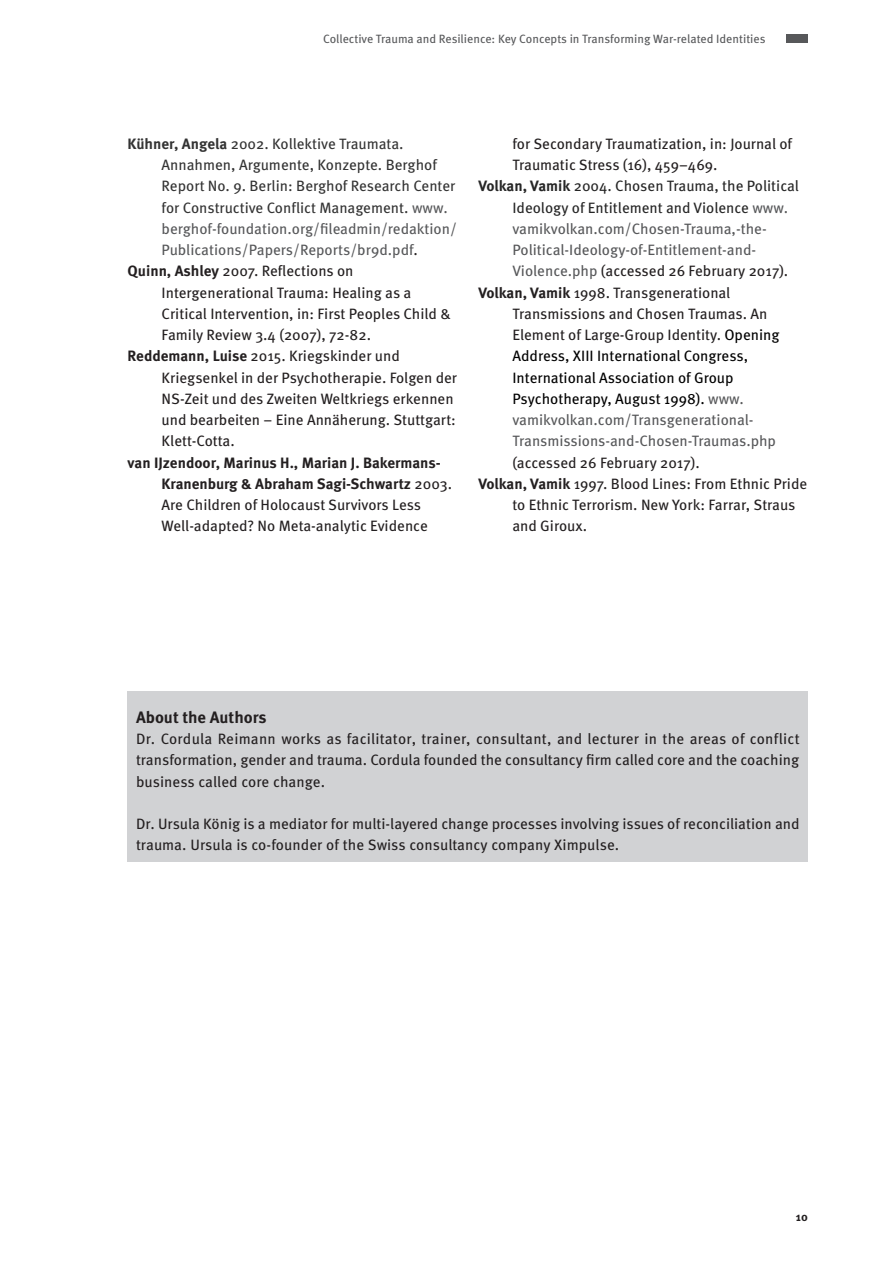
<style>
.page{position:relative;width:893px;height:1263px;background:#fff}
.page>*{position:absolute;margin:0;border:0;box-sizing:border-box;transform-origin:0 0}
.t1{font:700 16.5px "Meta Pro";color:#231f20}
.t2{font:15px/21.3px "Meta Pro";color:#231f20}
.t3{font:15px "Meta Pro";color:#57585a}
.t4{font:15px "Meta Pro";color:#333}
.t5{font:15px "Meta Pro";color:#000}
.t6{font:15px "Meta Pro";color:#262626}
.t7{font:12px "Meta Pro";color:#57585a}
.t8{font:700 12px "Meta Pro";color:#231f20}
.s1{font-weight:700}
.s2{color:#57585a}
.s3{color:#231f20}
.s4{color:#000}
</style>
<div class="page">
<div style="left:787px;top:34px;width:21px;height:9px;background:#57585a"></div>
<div style="left:128px;top:691px;width:680px;height:170px;background:#d1d2d4"></div>
<p class="t7" style="left:323px;top:29px;width:444px">Collective Trauma and Resilience: Key Concepts in Transforming War-related Identities</p>
<p class="t4" style="left:128px;top:132px;width:277px"><span class="s1">Kühner, Angela</span> 2002. Kollektive Traumata.</p>
<p class="t4" style="left:162px;top:153px;width:277px">Annahmen, Argumente, Konzepte. Berghof</p>
<p class="t4" style="left:162px;top:175px;width:295px">Report No. 9. Berlin: Berghof Research Center</p>
<p class="t4" style="left:162px;top:196px;width:288px">for Constructive Conflict Management. <span class="s2">www.</span></p>
<p class="t3" style="left:162px;top:217px;width:297px">berghof-foundation.org/fileadmin/redaktion/</p>
<p class="t3" style="left:162px;top:238px;width:258px">Publications/Papers/Reports/br9d.pdf<span class="s3">.</span></p>
<p class="t2" style="left:128px;top:259px;width:227px"><span class="s1">Quinn, Ashley</span> 2007. Reflections on</p>
<p class="t2" style="left:162px;top:281px;width:251px">Intergenerational Trauma: Healing as a</p>
<p class="t2" style="left:162px;top:302px;width:291px">Critical Intervention, in: First Peoples Child &amp;</p>
<p class="t2" style="left:162px;top:323px;width:211px">Family Review 3.4 (2007), 72-82.</p>
<p class="t2" style="left:128px;top:345px;width:274px"><span class="s1">Reddemann, Luise</span> 2015. Kriegskinder und</p>
<p class="t2" style="left:162px;top:366px;width:297px">Kriegsenkel in der Psychotherapie. Folgen der</p>
<p class="t2" style="left:162px;top:387px;width:294px">NS-Zeit und des Zweiten Weltkriegs erkennen</p>
<p class="t2" style="left:162px;top:408px;width:296px">und bearbeiten – Eine Annäherung. Stuttgart:</p>
<p class="t2" style="left:162px;top:430px;width:75px">Klett-Cotta.</p>
<p class="t2" style="left:162px;top:451px;width:292px;text-indent:-34px"><span class="s1">van IJzendoor, Marinus H., Marian J. Bakermans-Kranenburg &amp; Abraham Sagi-Schwartz</span> 2003.<br>Are Children of Holocaust Survivors Less Well-adapted? No Meta-analytic Evidence</p>
<p class="t2" style="left:512px;top:132px;width:281px">for Secondary Traumatization, in: Journal of</p>
<p class="t2" style="left:512px;top:153px;width:207px">Traumatic Stress (16), 459–469.</p>
<p class="t6" style="left:478px;top:175px;width:322px"><span class="s1">Volkan, Vamik</span> 2004. Chosen Trauma, the Political</p>
<p class="t6" style="left:512px;top:196px;width:277px">Ideology of Entitlement and Violence <span class="s2">www.</span></p>
<p class="t3" style="left:512px;top:217px;width:256px">vamikvolkan.com/Chosen-Trauma,-the-</p>
<p class="t3" style="left:512px;top:238px;width:245px">Political-Ideology-of-Entitlement-and-</p>
<p class="t2" style="left:512px;top:259px;width:277px"><span class="s2">Violence.php</span> (accessed 26 February 2017).</p>
<p class="t2" style="left:478px;top:281px;width:253px"><span class="s1">Volkan, Vamik</span> 1998. Transgenerational</p>
<p class="t2" style="left:512px;top:302px;width:257px">Transmissions and Chosen Traumas. An</p>
<p class="t2" style="left:512px;top:323px;width:269px">Element of Large-Group Identity. <span class="s4">Opening</span></p>
<p class="t5" style="left:512px;top:345px;width:237px">Address, XIII International Congress,</p>
<p class="t5" style="left:512px;top:366px;width:223px">International Association of Group</p>
<p class="t5" style="left:512px;top:387px;width:233px">Psychotherapy, August 1998). <span class="s2">www.</span></p>
<p class="t3" style="left:512px;top:408px;width:243px">vamikvolkan.com/Transgenerational-</p>
<p class="t3" style="left:512px;top:430px;width:265px">Transmissions-and-Chosen-Traumas.php</p>
<p class="t2" style="left:512px;top:451px;width:189px">(accessed 26 February 2017).</p>
<p class="t2" style="left:478px;top:472px;width:330px"><span class="s1">Volkan, Vamik</span> 1997. Blood Lines: From Ethnic Pride</p>
<p class="t2" style="left:512px;top:493px;width:285px">to Ethnic Terrorism. New York: Farrar, Straus</p>
<p class="t2" style="left:512px;top:514px;width:76px">and Giroux.</p>
<p class="t1" style="left:136px;top:704px;width:132px">About the Authors</p>
<p class="t2" style="left:136px;top:727px;width:665px;text-align:justify">Dr. Cordula Reimann works as facilitator, trainer, consultant, and lecturer in the areas of conflict transformation, gender and trauma. Cordula founded the consultancy firm called core and the coaching business called core change.</p>
<p class="t2" style="left:136px;top:812px;width:665px">Dr. Ursula König is a mediator for multi-layered change processes involving issues of reconciliation and trauma. Ursula is co-founder of the Swiss consultancy company Ximpulse.</p>
<p class="t8" style="left:796px;top:1207px;width:13px">10</p>
</div>
